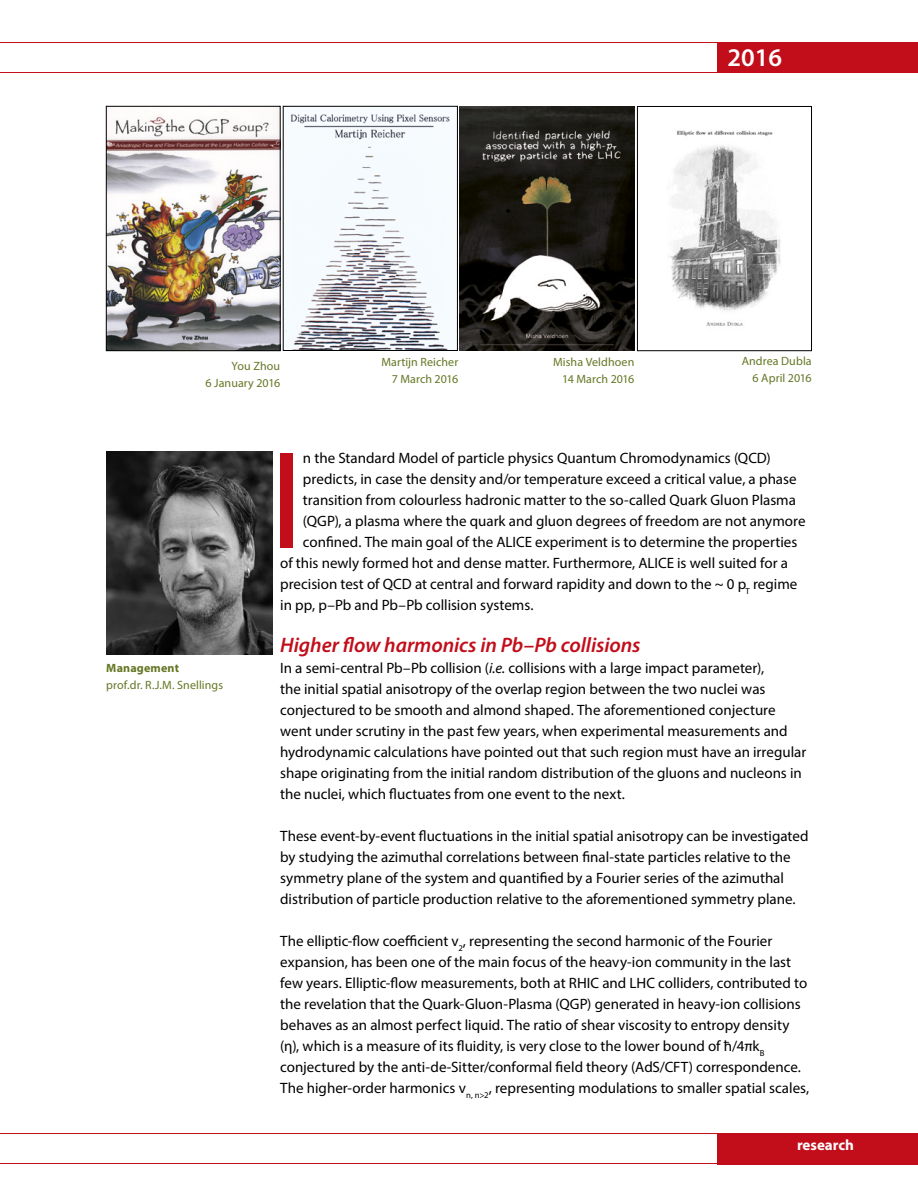
<style>
.page{position:relative;width:918px;height:1188px;background:#fff}
.page>*{position:absolute;margin:0;border:0;box-sizing:border-box;transform-origin:0 0}
.t1{font:139.65px "Myriad Pro";color:#c20e1a}
.t2{font:italic 600 21px "Myriad Pro";letter-spacing:-.005em;color:#c20e1a}
.t3{font:15px/21px "Myriad Pro";color:#000}
.t4{font:700 15px "Myriad Pro";color:#fff}
.t5{font:12px/16.5px "Myriad Pro";letter-spacing:.005em;color:#647724;text-align:right}
.t6{font:700 12px "Myriad Pro";letter-spacing:.015em;color:#647724}
.s1{font-style:italic}
</style>
<div class="page">
<img style="left:106px;top:452px;width:166px;height:203px">
<img style="left:668px;top:130px;width:113px;height:196px">
<div style="left:637px;top:106px;width:175px;height:245px;border:1px solid #000"></div>
<img style="left:108px;top:108px;width:170px;height:241px">
<div style="left:106px;top:106px;width:174px;height:245px;border:1px solid #000"></div>
<img style="left:285px;top:114px;width:165px;height:235px">
<div style="left:283px;top:106px;width:175px;height:245px;border:1px solid #000"></div>
<img style="left:460px;top:106px;width:175px;height:245px">
<hr style="left:0;top:42px;width:918px;height:1px;background:#c20e1a">
<hr style="left:0;top:72px;width:918px;height:1px;background:#c20e1a">
<div style="left:717px;top:43px;width:201px;height:30px;background:#c20e1a"></div>
<hr style="left:0;top:1133px;width:918px;height:1px;background:#c20e1a">
<hr style="left:0;top:1163px;width:918px;height:1px;background:#c20e1a">
<div style="left:717px;top:1133px;width:201px;height:32px;background:#c20e1a"></div>
<p class="t5" style="left:206px;top:358px;width:76px">You Zhou<br>6 January 2016</p>
<p class="t5" style="left:381px;top:354px;width:78px">Martijn Reicher<br>7 March 2016</p>
<p class="t5" style="left:553px;top:354px;width:83px">Misha Veldhoen<br>14 March 2016</p>
<p class="t5" style="left:742px;top:353px;width:72px">Andrea Dubla<br>6 April 2016</p>
<p class="t6" style="left:106px;top:660px;width:74px">Management</p>
<p class="t5" style="left:106px;top:676px;width:118px">prof.dr. R.J.M. Snellings</p>
<h1 class="t1" style="left:270px;top:414px;width:35px">I</h1>
<p class="t3" style="left:303px;top:448px;width:469px">n the Standard Model of particle physics Quantum Chromodynamics (QCD)</p>
<p class="t3" style="left:303px;top:469px;width:495px">predicts, in case the density and/or temperature exceed a critical value, a phase</p>
<p class="t3" style="left:303px;top:490px;width:494px">transition from colourless hadronic matter to the so-called Quark Gluon Plasma</p>
<p class="t3" style="left:303px;top:511px;width:504px">(QGP), a plasma where the quark and gluon degrees of freedom are not anymore</p>
<p class="t3" style="left:303px;top:532px;width:496px">confined. The main goal of the ALICE experiment is to determine the properties</p>
<p class="t3" style="left:280px;top:553px;width:509px">of this newly formed hot and dense matter. Furthermore, ALICE is well suited for a</p>
<p class="t3" style="left:280px;top:574px;width:519px">precision test of QCD at central and forward rapidity and down to the ~ 0 p<sub>T</sub> regime</p>
<p class="t3" style="left:280px;top:595px;width:255px">in pp, p–Pb and Pb–Pb collision systems.</p>
<h2 class="t2" style="left:280px;top:634px;width:362px">Higher flow harmonics in Pb–Pb collisions</h2>
<p class="t3" style="left:280px;top:658px;width:528px">In a semi-central Pb–Pb collision (<span class="s1">i.e.</span> collisions with a large impact parameter),<br>the initial spatial anisotropy of the overlap region between the two nuclei was conjectured to be smooth and almond shaped. The aforementioned conjecture went under scrutiny in the past few years, when experimental measurements and hydrodynamic calculations have pointed out that such region must have an irregular shape originating from the initial random distribution of the gluons and nucleons in the nuclei, which fluctuates from one event to the next.</p>
<p class="t3" style="left:280px;top:826px;width:530px">These event-by-event fluctuations in the initial spatial anisotropy can be investigated by studying the azimuthal correlations between final-state particles relative to the symmetry plane of the system and quantified by a Fourier series of the azimuthal distribution of particle production relative to the aforementioned symmetry plane.</p>
<p class="t3" style="left:280px;top:931px;width:531px">The elliptic-flow coefficient v<sub>2</sub>, representing the second harmonic of the Fourier expansion, has been one of the main focus of the heavy-ion community in the last few years. Elliptic-flow measurements, both at RHIC and LHC colliders, contributed to the revelation that the Quark-Gluon-Plasma (QGP) generated in heavy-ion collisions behaves as an almost perfect liquid. The ratio of shear viscosity to entropy density (η), which is a measure of its fluidity, is very close to the lower bound of ℏ/4πk<sub>B </sub>conjectured by the anti-de-Sitter/conformal field theory (AdS/CFT) correspondence.<br>The higher-order harmonics v<sub>n,</sub> <sub>n&gt;2</sub>, representing modulations to smaller spatial scales,</p>
<p class="t4" style="left:797px;top:1136px;width:58px">research</p>
</div>
